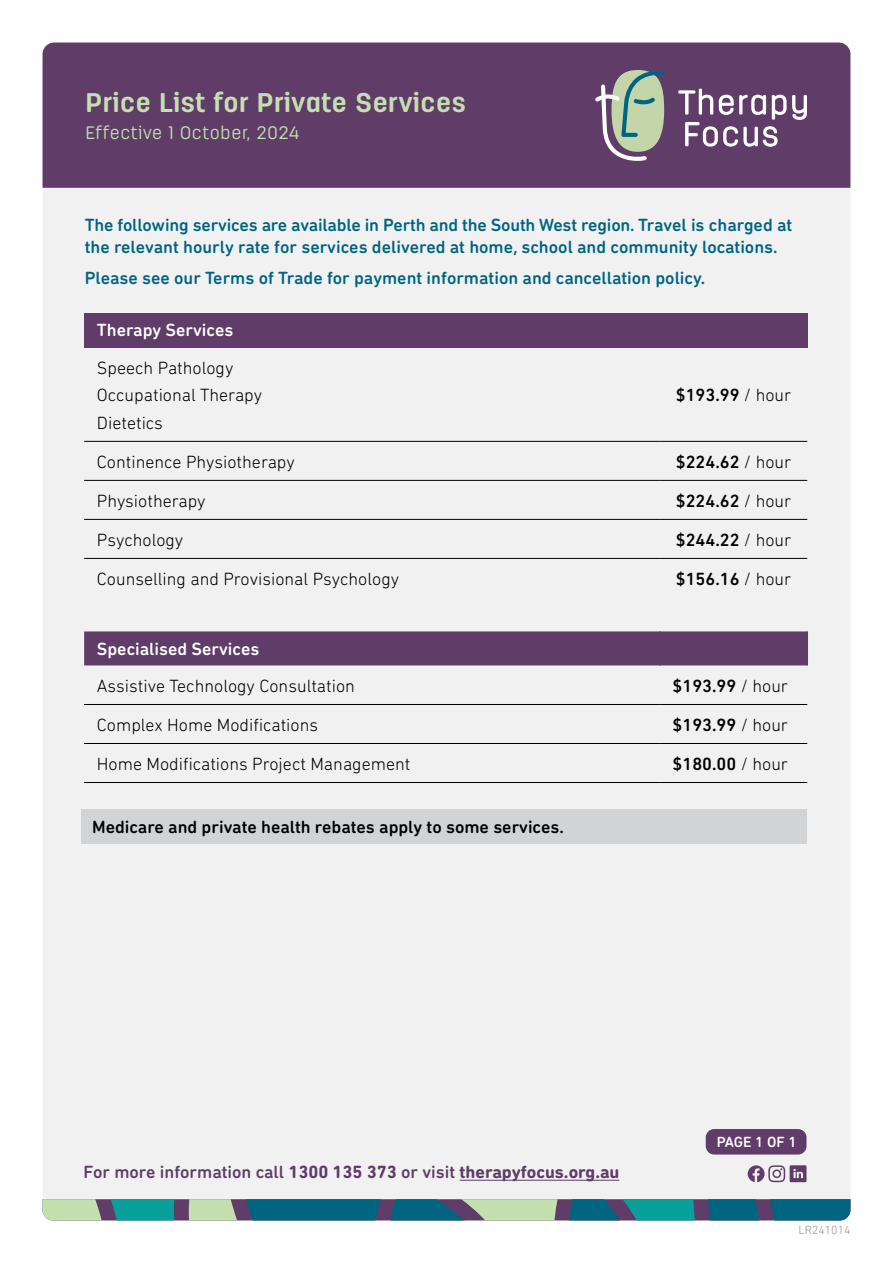
<style>
.page{position:relative;width:893px;height:1263px;background:#fff}
.page>*{position:absolute;margin:0;border:0;box-sizing:border-box;transform-origin:0 0}
.t1{font:700 27px "Antartida Rounded";letter-spacing:.02em;color:#c3e0ae}
.t2{font:500 18px/22.5px "DIN Next Rounded LT Pro";color:#006581}
.t3{font:300 18px/27.5px "DIN Next Rounded LT Pro";color:#000}
.t4{font:500 18px "DIN Next Rounded LT Pro";color:#000}
.t5{font:500 18px "DIN Next Rounded LT Pro";color:#5f3d68}
.t6{font:500 18px "DIN Next Rounded LT Pro";color:#fff}
.t7{font:300 18px "Antartida Rounded";letter-spacing:.04em;color:#c3e0ae}
.t8{font:500 15px "DIN Next Rounded LT Pro";letter-spacing:-.005em;color:#fff}
.t9{font:300 12px "DIN Next Rounded LT Pro";color:#939598}
.s1{font-weight:300}
.s2{font-weight:700}
</style>
<div class="page">
<div style="left:43px;top:188px;width:807px;height:1011px;background:#f1f1f2"></div>
<div style="left:43px;top:43px;width:807px;height:145px;background:#5f3d68"></div>
<svg style="left:43px;top:1199px;width:807px;height:21px;background:#3f828a"></svg>
<hr style="left:460px;top:1180px;width:159px;height:1px;background:#5f3d68">
<svg style="left:748px;top:1165px;width:58px;height:17px"></svg>
<div style="left:706px;top:1129px;width:100px;height:25px;background:#5f3d68;border-radius:8px"></div>
<svg style="left:678px;top:89px;width:129px;height:58px"></svg>
<svg style="left:595px;top:70px;width:69px;height:91px;background:#969c96"></svg>
<div style="left:84px;top:314px;width:723px;height:34px;background:#5f3d68"></div>
<div style="left:84px;top:631px;width:722px;height:34px;background:#5f3d68"></div>
<hr style="left:84px;top:441px;width:576px;height:1px;background:#000">
<hr style="left:660px;top:441px;width:147px;height:1px;background:#000">
<hr style="left:84px;top:480px;width:576px;height:1px;background:#000">
<hr style="left:660px;top:480px;width:147px;height:1px;background:#000">
<hr style="left:84px;top:519px;width:576px;height:1px;background:#000">
<hr style="left:660px;top:519px;width:147px;height:1px;background:#000">
<hr style="left:84px;top:704px;width:576px;height:1px;background:#000">
<hr style="left:660px;top:704px;width:147px;height:1px;background:#000">
<hr style="left:84px;top:558px;width:576px;height:1px;background:#000">
<hr style="left:660px;top:558px;width:147px;height:1px;background:#000">
<hr style="left:659px;top:631px;width:2px;height:34px;background:#5f3d68">
<hr style="left:806px;top:631px;width:2px;height:34px;background:#5f3d68">
<hr style="left:84px;top:743px;width:576px;height:1px;background:#000">
<hr style="left:660px;top:743px;width:147px;height:1px;background:#000">
<hr style="left:84px;top:782px;width:576px;height:1px;background:#000">
<hr style="left:660px;top:782px;width:147px;height:1px;background:#000">
<div style="left:81px;top:809px;width:725px;height:34px;background:#d1d3d4"></div>
<h1 class="t1" style="left:86px;top:87px;width:381px">Price List for Private Services</h1>
<p class="t7" style="left:86px;top:123px;width:215px">Effective 1 October, 2024</p>
<p class="t2" style="left:85px;top:213px;width:709px">The following services are available in Perth and the South West region. Travel is charged at the relevant hourly rate for services delivered at home, school and community locations.</p>
<p class="t2" style="left:85px;top:267px;width:622px">Please see our Terms of Trade for payment information and cancellation policy.</p>
<p class="t6" style="left:97px;top:319px;width:138px">Therapy Services</p>
<p class="t3" style="left:97px;top:354px;width:167px">Speech Pathology<br>Occupational Therapy<br>Dietetics</p>
<p class="t4" style="left:676px;top:385px;width:117px">$193.99 <span class="s1">/ hour</span></p>
<p class="t3" style="left:97px;top:448px;width:199px">Continence Physiotherapy</p>
<p class="t4" style="left:676px;top:451px;width:117px">$224.62 <span class="s1">/ hour</span></p>
<p class="t3" style="left:97px;top:487px;width:110px">Physiotherapy</p>
<p class="t4" style="left:676px;top:490px;width:117px">$224.62 <span class="s1">/ hour</span></p>
<p class="t3" style="left:97px;top:526px;width:88px">Psychology</p>
<p class="t4" style="left:676px;top:529px;width:117px">$244.22 <span class="s1">/ hour</span></p>
<p class="t3" style="left:97px;top:565px;width:304px">Counselling and Provisional Psychology</p>
<p class="t4" style="left:676px;top:568px;width:117px">$156.16 <span class="s1">/ hour</span></p>
<p class="t6" style="left:97px;top:639px;width:164px">Specialised Services</p>
<p class="t3" style="left:97px;top:672px;width:260px">Assistive Technology Consultation</p>
<p class="t4" style="left:673px;top:675px;width:117px">$193.99 <span class="s1">/ hour</span></p>
<p class="t3" style="left:97px;top:711px;width:223px">Complex Home Modifications</p>
<p class="t4" style="left:673px;top:714px;width:117px">$193.99 <span class="s1">/ hour</span></p>
<p class="t3" style="left:97px;top:750px;width:315px">Home Modifications Project Management</p>
<p class="t4" style="left:673px;top:753px;width:117px">$180.00 <span class="s1">/ hour</span></p>
<p class="t4" style="left:92px;top:816px;width:473px">Medicare and private health rebates apply to some services.</p>
<p class="t5" style="left:84px;top:1162px;width:537px">For more information call <span class="s2">1300 135 373</span> or visit <span class="s2">therapyfocus.org.au</span></p>
<p class="t8" style="left:717px;top:1133px;width:82px">PAGE 1 OF 1</p>
<p class="t9" style="left:798px;top:1223px;width:54px">LR241014</p>
</div>
